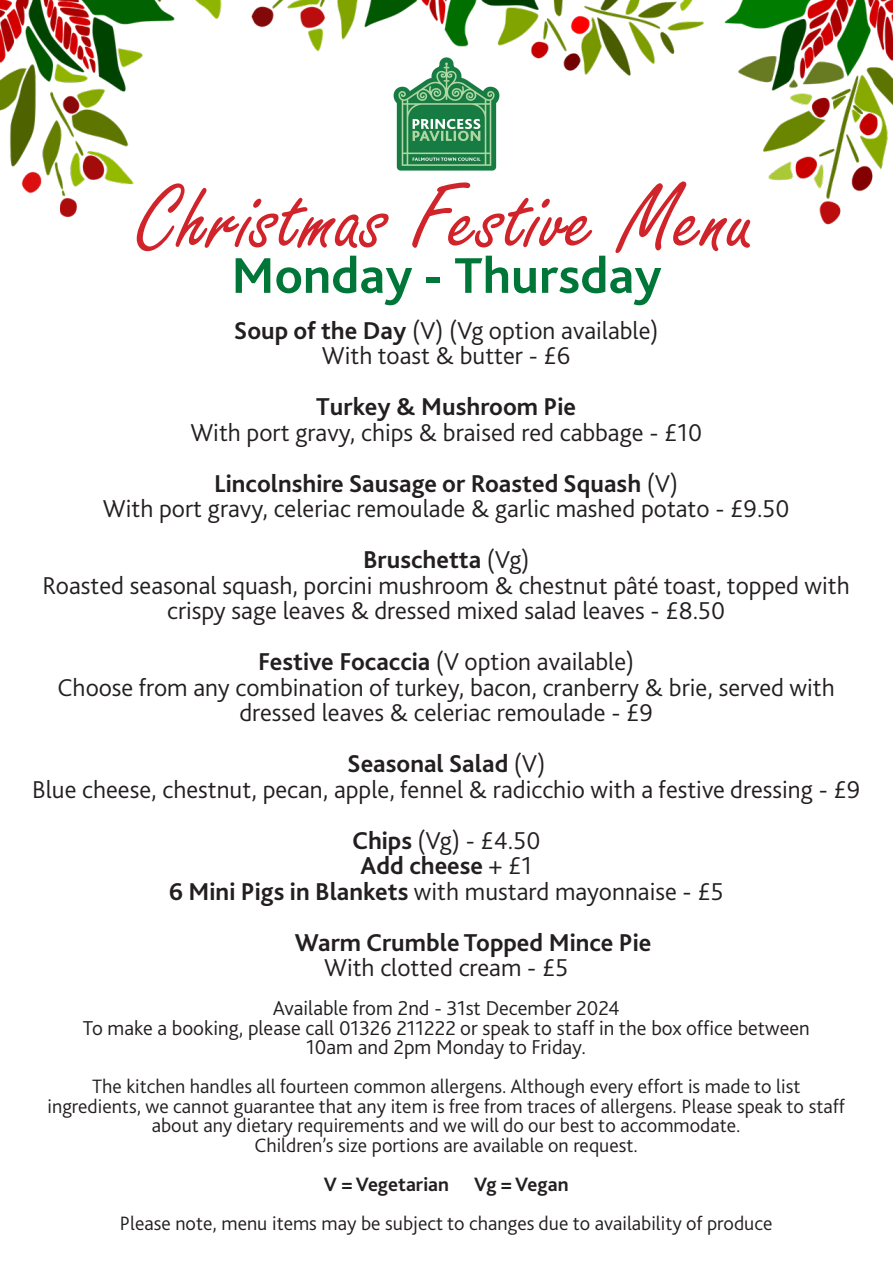
<style>
.page{position:relative;width:893px;height:1263px;background:#fff}
.page>*{position:absolute;margin:0;border:0;box-sizing:border-box;transform-origin:0 0}
.t1{font:99px "Freestyle Script";color:#d1232a}
.t2{font:700 52.5px "Bliss 2";color:#007638}
.t3{font:300 25.5px "Bliss 2";color:#231f20}
.t4{font:700 25.5px "Bliss 2";color:#231f20}
.t5{font:300 21px "Bliss 2";color:#231f20}
.t6{font:300 20.25px "Bliss 2";color:#231f20}
.t7{font:700 20.25px "Bliss 2";color:#231f20}
.s1{font-weight:700}
.s2{font-weight:300}
</style>
<div class="page">
<img style="left:0;top:0;width:893px;height:225px">
<img style="left:388px;top:51px;width:117px;height:125px">
<p class="t1" style="left:137px;top:165px;width:620px">Christmas Festive Menu</p>
<p class="t2" style="left:231px;top:243px;width:432px">Monday - Thursday</p>
<p class="t3" style="left:234px;top:314px;width:426px"><span class="s1">Soup of the Day</span> (V) (Vg option available)</p>
<p class="t3" style="left:322px;top:340px;width:250px">With toast &amp; butter - £6</p>
<p class="t4" style="left:316px;top:391px;width:261px">Turkey &amp; Mushroom Pie</p>
<p class="t3" style="left:190px;top:416px;width:513px">With port gravy, chips &amp; braised red cabbage - £10</p>
<p class="t4" style="left:214px;top:467px;width:465px">Lincolnshire Sausage or Roasted Squash <span class="s2">(V)</span></p>
<p class="t3" style="left:103px;top:493px;width:688px">With port gravy, celeriac remoulade &amp; garlic mashed potato - £9.50</p>
<p class="t4" style="left:363px;top:544px;width:168px">Bruschetta <span class="s2">(Vg)</span></p>
<p class="t3" style="left:43px;top:569px;width:809px">Roasted seasonal squash, porcini mushroom &amp; chestnut pâté toast, topped with</p>
<p class="t3" style="left:167px;top:595px;width:560px">crispy sage leaves &amp; dressed mixed salad leaves - £8.50</p>
<p class="t3" style="left:258px;top:646px;width:378px"><span class="s1">Festive Focaccia</span> (V option available)</p>
<p class="t3" style="left:58px;top:671px;width:779px">Choose from any combination of turkey, bacon, cranberry &amp; brie, served with</p>
<p class="t3" style="left:239px;top:697px;width:415px">dressed leaves &amp; celeriac remoulade - £9</p>
<p class="t4" style="left:347px;top:748px;width:200px">Seasonal Salad <span class="s2">(V)</span></p>
<p class="t3" style="left:32px;top:773px;width:830px">Blue cheese, chestnut, pecan, apple, fennel &amp; radicchio with a festive dressing - £9</p>
<p class="t3" style="left:352px;top:824px;width:190px"><span class="s1">Chips</span> (Vg) - £4.50</p>
<p class="t4" style="left:361px;top:850px;width:173px">Add cheese <span class="s2">+ £1</span></p>
<p class="t3" style="left:169px;top:875px;width:556px"><span class="s1">6 Mini Pigs in Blankets</span> with mustard mayonnaise - £5</p>
<p class="t4" style="left:295px;top:926px;width:358px">Warm Crumble Topped Mince Pie</p>
<p class="t3" style="left:324px;top:952px;width:246px">With clotted cream - £5</p>
<p class="t5" style="left:273px;top:995px;width:349px">Available from 2nd - 31st December 2024</p>
<p class="t5" style="left:83px;top:1015px;width:728px">To make a booking, please call 01326 211222 or speak to staff in the box office between</p>
<p class="t5" style="left:306px;top:1034px;width:281px">10am and 2pm Monday to Friday.</p>
<p class="t6" style="left:92px;top:1074px;width:710px">The kitchen handles all fourteen common allergens. Although every effort is made to list</p>
<p class="t6" style="left:48px;top:1093px;width:799px">ingredients, we cannot guarantee that any item is free from traces of allergens. Please speak to staff</p>
<p class="t6" style="left:152px;top:1113px;width:590px">about any dietary requirements and we will do our best to accommodate.</p>
<p class="t6" style="left:254px;top:1132px;width:385px">Children’s size portions are available on request.</p>
<p class="t7" style="left:324px;top:1171px;width:246px">V = Vegetarian Vg = Vegan</p>
<p class="t6" style="left:120px;top:1210px;width:654px">Please note, menu items may be subject to changes due to availability of produce</p>
</div>
